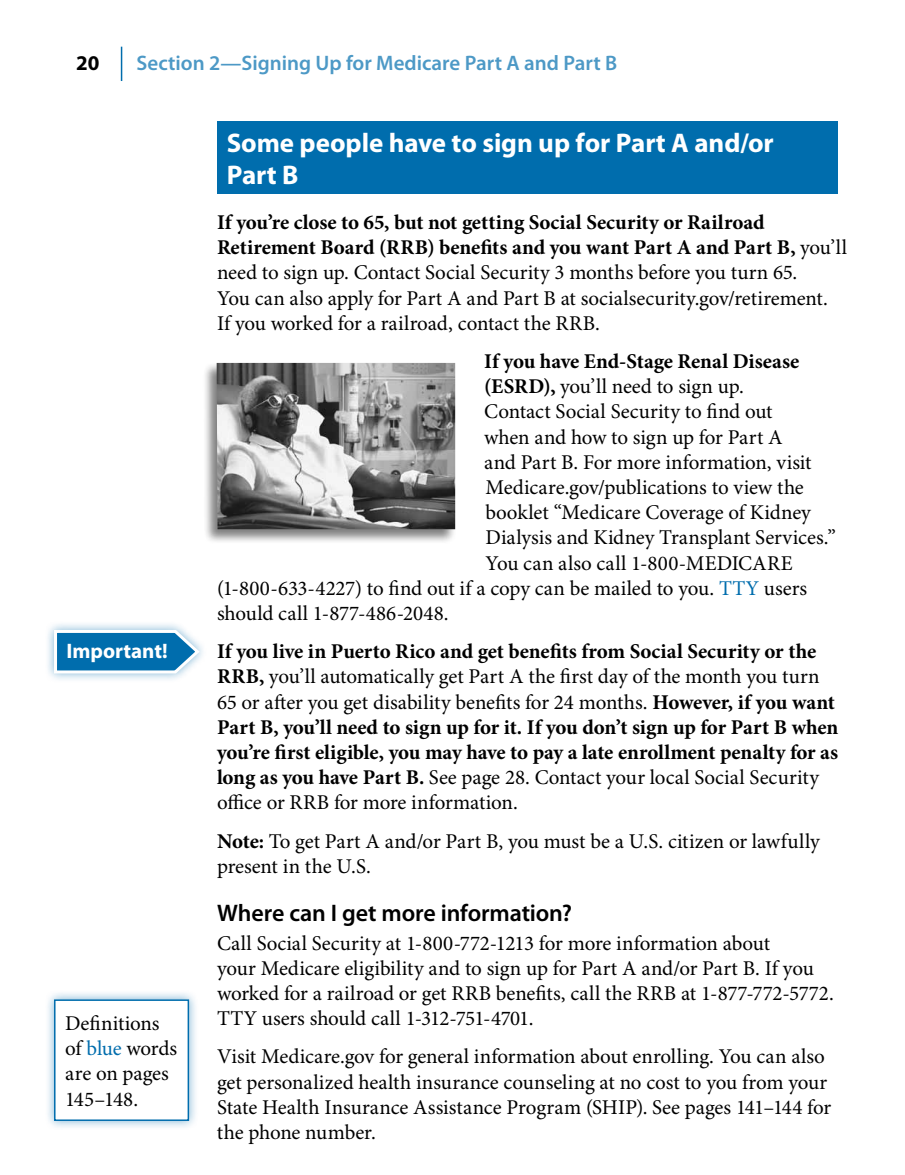
<style>
.page{position:relative;width:905px;height:1175px;background:#fff}
.page>*{position:absolute;margin:0;border:0;box-sizing:border-box;transform-origin:0 0}
.t1{font:700 27px/32.4px "Myriad Pro";letter-spacing:-.005em;color:#fff}
.Heading_3{font:600 24px "Myriad Pro";letter-spacing:-.005em;color:#000}
.TEXT{font:21px/25.2px "Minion Pro";letter-spacing:-.005em;color:#000}
.TEXT-2{font:700 21px/25.2px "Minion Pro";letter-spacing:-.01em;color:#000}
.t2{font:600 21px "Myriad Pro";color:#4d99c6}
.t3{font:700 21px "Myriad Pro";color:#fff}
.t4{font:700 21px "Myriad Pro";color:#000}
.s1{color:#006dad}
.s2{font-weight:700}
.s3{font-weight:400}
</style>
<div class="page">
<hr style="left:121px;top:47px;width:1px;height:34px;background:#006dad">
<div style="left:44px;top:989px;width:155px;height:141px;background:#006dad;opacity:.5"></div>
<div style="left:55px;top:1000px;width:133px;height:120px;background:#fff"></div>
<div style="left:54px;top:999px;width:135px;height:121px;border:2px solid #006dad"></div>
<div style="left:217px;top:122px;width:621px;height:72px;background:#006dad"></div>
<div style="left:44px;top:620px;width:164px;height:63px;background:#006dad;opacity:.5"></div>
<svg style="left:52px;top:628px;width:150px;height:47px"></svg>
<div style="left:202px;top:361px;width:254px;height:183px;background:#000;opacity:.5"></div>
<img style="left:217px;top:363px;width:238px;height:166px">
<p class="t4" style="left:76px;top:51px;width:25px">20</p>
<p class="t2" style="left:136px;top:51px;width:482px">Section 2—Signing Up for Medicare Part A and Part B</p>
<p class="t3" style="left:67px;top:639px;width:103px">Important!</p>
<p class="TEXT" style="left:65px;top:1011px;width:113px">Definitions of <span class="s1">blue</span> words are on pages<br>145–148.</p>
<h2 class="t1" style="left:227px;top:127px;width:548px">Some people have to sign up for Part A and/or<br>Part B</h2>
<p class="TEXT" style="left:217px;top:210px;width:631px"><span class="s2">If you’re close to 65, but not getting Social Security or Railroad Retirement Board (RRB) benefits and you want Part A and Part B,</span> you’ll need to sign up. Contact Social Security 3 months before you turn 65.<br>You can also apply for Part A and Part B at socialsecurity.gov/retirement.<br>If you worked for a railroad, contact the RRB.</p>
<p class="TEXT-2" style="left:484px;top:349px;width:316px">If you have End-Stage Renal Disease</p>
<p class="TEXT" style="left:484px;top:374px;width:261px"><span class="s2">(ESRD),</span> you’ll need to sign up.</p>
<p class="TEXT" style="left:484px;top:400px;width:290px">Contact Social Security to find out</p>
<p class="TEXT" style="left:484px;top:425px;width:300px">when and how to sign up for Part A</p>
<p class="TEXT" style="left:484px;top:450px;width:329px">and Part B. For more information, visit</p>
<p class="TEXT" style="left:485px;top:475px;width:320px">Medicare.gov/publications to view the</p>
<p class="TEXT" style="left:485px;top:500px;width:327px">booklet “Medicare Coverage of Kidney</p>
<p class="TEXT" style="left:485px;top:526px;width:352px">Dialysis and Kidney Transplant Services.”</p>
<p class="TEXT" style="left:485px;top:551px;width:308px">You can also call 1-800-MEDICARE</p>
<p class="TEXT" style="left:217px;top:576px;width:591px">(1‑800‑633‑4227) to find out if a copy can be mailed to you. <span class="s1">TTY</span> users</p>
<p class="TEXT" style="left:217px;top:601px;width:233px">should call 1‑877‑486‑2048.</p>
<p class="TEXT-2" style="left:217px;top:639px;width:622px">If you live in Puerto Rico and get benefits from Social Security or the RRB, <span class="s3">you’ll automatically get Part A the first day of the month you turn 65 or after you get disability benefits for 24 months.</span> However, if you want Part B, you’ll need to sign up for it. If you don’t sign up for Part B when you’re first eligible, you may have to pay a late enrollment penalty for as long as you have Part B. <span class="s3">See page 28. Contact your local Social Security office or RRB for more information.</span></p>
<p class="TEXT" style="left:217px;top:829px;width:604px"><span class="s2">Note:</span> To get Part A and/or Part B, you must be a U.S. citizen or lawfully present in the U.S.</p>
<p class="Heading_3" style="left:217px;top:899px;width:356px">Where can I get more information?</p>
<p class="TEXT" style="left:217px;top:931px;width:618px">Call Social Security at 1-800-772-1213 for more information about<br>your Medicare eligibility and to sign up for Part A and/or Part B. If you worked for a railroad or get RRB benefits, call the RRB at 1‑877‑772‑5772.<br>TTY users should call 1‑312‑751‑4701.</p>
<p class="TEXT" style="left:217px;top:1044px;width:615px">Visit Medicare.gov for general information about enrolling. You can also get personalized health insurance counseling at no cost to you from your State Health Insurance Assistance Program (SHIP). See pages 141–144 for the phone number.</p>
</div>
